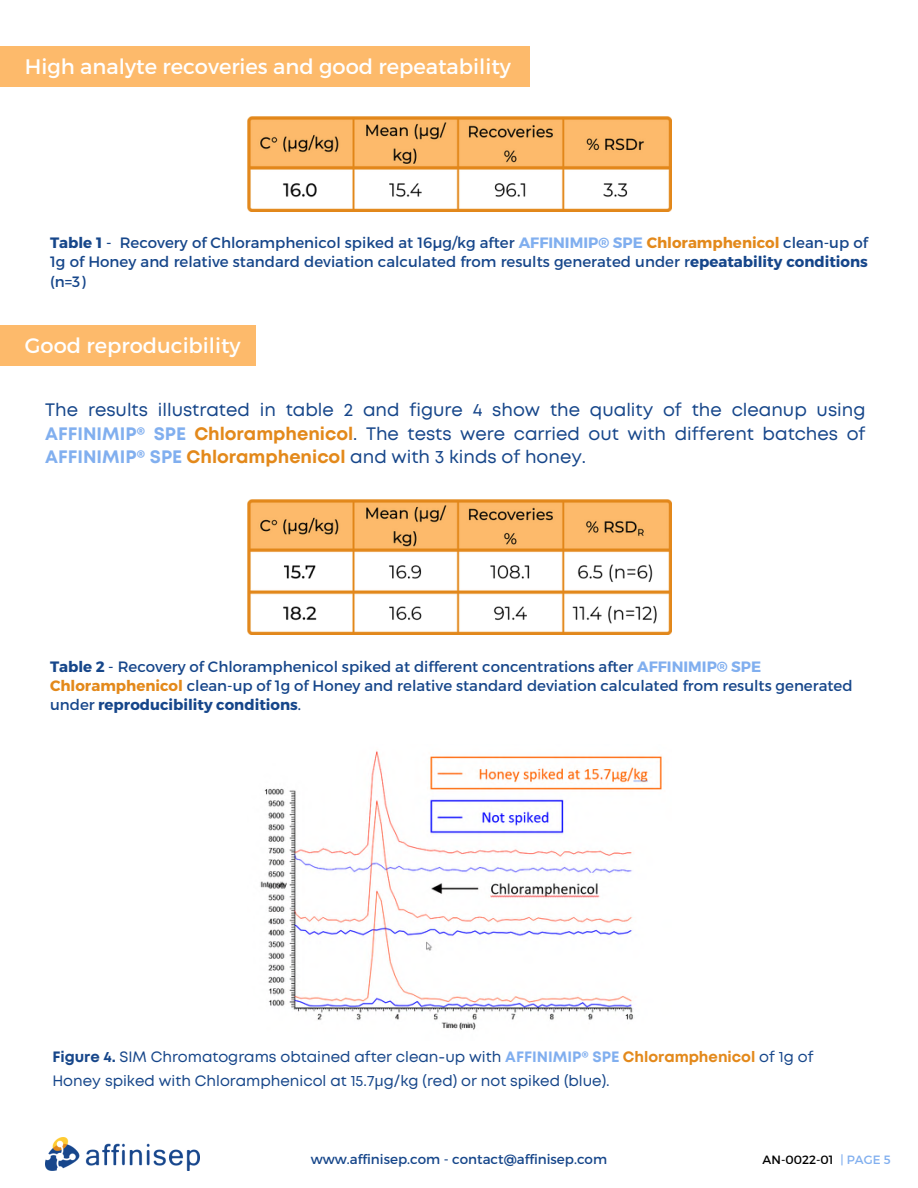
<style>
.page{position:relative;width:918px;height:1188px;background:#fff}
.page>*{position:absolute;margin:0;border:0;box-sizing:border-box;transform-origin:0 0}
.t1{font:21px "Montserrat";color:#fff}
.t2{font:18px/23.7px "Mont";color:#16468a;text-align:justify}
.t3{font:15px/19.2px "Montserrat";color:#16468a}
.t4{font:15px/23.7px "Mont";color:#16468a}
.t5{font:13.5px "Montserrat";color:#16468a}
.t6{font:12px "Montserrat";color:#000}
.t7{font:12px "Montserrat";color:#81afef}
.s1{font-weight:700}
.s2{font-weight:700;color:#81afef}
.s3{font-weight:700;color:#e3891b}
.s4{font-family:"Noto Sans"}
</style>
<div class="page">
<img style="left:45px;top:1137px;width:154px;height:34px">
<img style="left:247px;top:499px;width:424px;height:135px">
<img style="left:260px;top:750px;width:402px;height:280px">
<div style="left:0;top:325px;width:255px;height:40px;background:#fdba6b"></div>
<div style="left:0;top:46px;width:530px;height:40px;background:#fdba6b"></div>
<img style="left:247px;top:117px;width:424px;height:94px">
<p class="t1" style="left:25px;top:53px;width:488px">High analyte recoveries and good repeatability</p>
<p class="t3" style="left:50px;top:233px;width:819px;text-align:justify"><span class="s1">Table 1</span> - Recovery of Chloramphenicol spiked at 16µg/kg after <span class="s2">AFFINIMIP® SPE</span> <span class="s3">Chloramphenicol</span> clean-up of 1g of Honey and relative standard deviation calculated from results generated under r<span class="s1">epeatability conditions </span>(n=3)</p>
<p class="t1" style="left:25px;top:332px;width:217px">Good reproducibility</p>
<p class="t2" style="left:45px;top:399px;width:822px">The results illustrated in table 2 and figure 4 show the quality of the cleanup using <span class="s2">AFFINIMIP® SPE</span> <span class="s3">Chloramphenicol</span>. The tests were carried out with different batches of <span class="s2">AFFINIMIP® SPE</span> <span class="s3">Chloramphenicol</span> and with 3 kinds of honey.</p>
<p class="t3" style="left:50px;top:656px;width:804px"><span class="s1">Table 2</span> - Recovery of Chloramphenicol spiked at different concentrations after <span class="s2">AFFINIMIP® SPE<br></span><span class="s3">Chloramphenicol</span> clean-up of 1g of Honey and relative standard deviation calculated from results generated under <span class="s1">reproducibility conditions</span>.</p>
<p class="t4" style="left:52px;top:1047px;width:763px"><span class="s1">Figure 4.</span> SIM Chromatograms obtained after clean-up with <span class="s2">AFFINIMIP® SPE</span> <span class="s3">Chloramphenicol</span> of 1g of<br>Honey spiked with Chloramphenicol at 15.7<span class="s4">µ</span>g/kg (red) or not spiked (blue).</p>
<p class="t5" style="left:311px;top:1150px;width:298px">www.affinisep.com - contact@affinisep.com</p>
<p class="t6" style="left:763px;top:1152px;width:72px">AN-0022-01</p>
<p class="t7" style="left:841px;top:1152px;width:52px">| PAGE 5</p>
</div>
